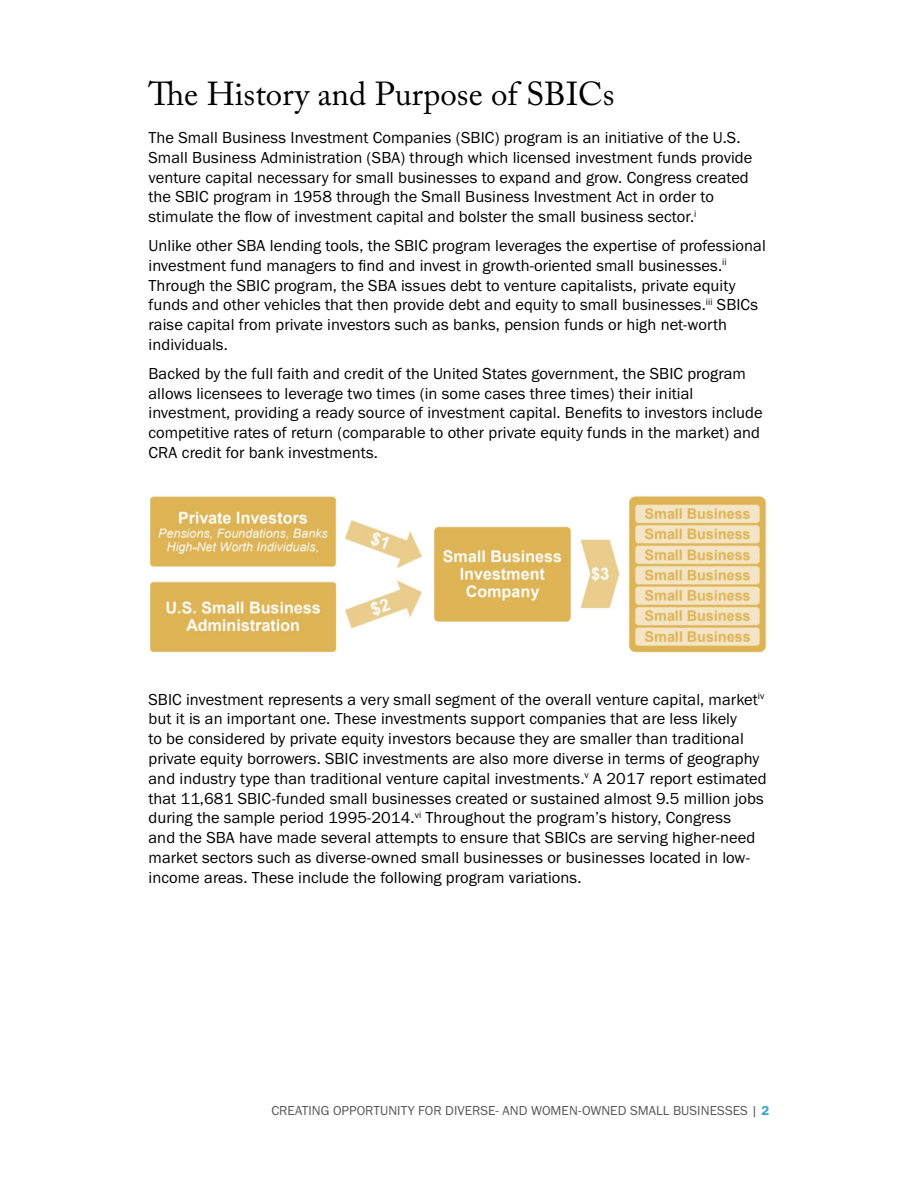
<style>
.page{position:relative;width:918px;height:1188px;background:#fff}
.page>*{position:absolute;margin:0;border:0;box-sizing:border-box;transform-origin:0 0}
.t1{font:33px "Adobe Caslon Pro";color:#000}
.t2{font:16.5px/19.8px "Franklin Gothic URW Boo";letter-spacing:.005em;color:#000}
.t3{font:13.5px "Franklin Gothic URW Boo";letter-spacing:.005em;color:#555}
.s1{font-family:"Franklin Gothic URW Dem";color:#39a4d6}
</style>
<div class="page">
<img style="left:149px;top:495px;width:621px;height:159px">
<h1 class="t1" style="left:148px;top:75px;width:468px">The History and Purpose of SBICs</h1>
<p class="t2" style="left:148px;top:127px;width:605px">The Small Business Investment Companies (SBIC) program is an initiative of the U.S.<br>Small Business Administration (SBA) through which licensed investment funds provide venture capital necessary for small businesses to expand and grow. Congress created the SBIC program in 1958 through the Small Business Investment Act in order to stimulate the flow of investment capital and bolster the small business sector.<sup>i</sup></p>
<p class="t2" style="left:148px;top:235px;width:619px">Unlike other SBA lending tools, the SBIC program leverages the expertise of professional investment fund managers to find and invest in growth-oriented small businesses.<sup>ii </sup>Through the SBIC program, the SBA issues debt to venture capitalists, private equity funds and other vehicles that then provide debt and equity to small businesses.<sup>iii</sup> SBICs raise capital from private investors such as banks, pension funds or high net-worth individuals.</p>
<p class="t2" style="left:148px;top:363px;width:616px">Backed by the full faith and credit of the United States government, the SBIC program allows licensees to leverage two times (in some cases three times) their initial investment, providing a ready source of investment capital. Benefits to investors include competitive rates of return (comparable to other private equity funds in the market) and CRA credit for bank investments.</p>
<p class="t2" style="left:148px;top:689px;width:620px">SBIC investment represents a very small segment of the overall venture capital, market<sup>iv </sup>but it is an important one. These investments support companies that are less likely<br>to be considered by private equity investors because they are smaller than traditional private equity borrowers. SBIC investments are also more diverse in terms of geography and industry type than traditional venture capital investments.<sup>v</sup> A 2017 report estimated that 11,681 SBIC-funded small businesses created or sustained almost 9.5 million jobs during the sample period 1995-2014.<sup>vi</sup> Throughout the program’s history, Congress<br>and the SBA have made several attempts to ensure that SBICs are serving higher-need market sectors such as diverse-owned small businesses or businesses located in low&shy;income areas. These include the following program variations.</p>
<p class="t3" style="left:271px;top:1102px;width:500px">CREATING OPPORTUNITY FOR DIVERSE- AND WOMEN-OWNED SMALL BUSINESSES | <span class="s1">2</span></p>
</div>
